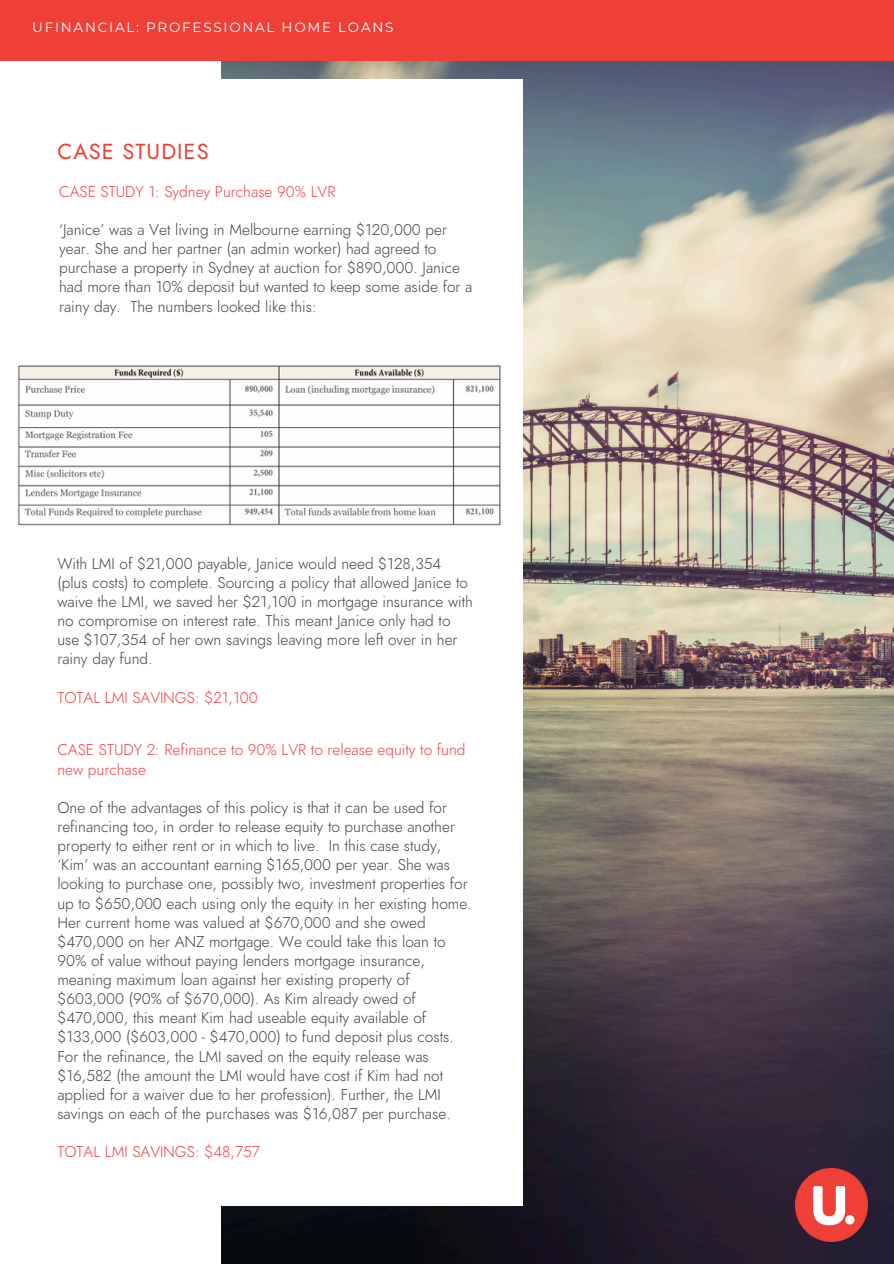
<style>
.page{position:relative;width:894px;height:1264px;background:#fff}
.page>*{position:absolute;margin:0;border:0;box-sizing:border-box;transform-origin:0 0}
.t1{font:italic 21.75px "Renner";letter-spacing:.05em;color:#ee3f36}
.t2{font:italic 300 15.45px/19.2px "Renner";color:#43443e}
.t3{font:italic 300 15.45px/19.2px "Renner";color:#ef4143}
.t4{font:13.5px "Montserrat";letter-spacing:.13em;color:#fff}
</style>
<div class="page">
<img style="left:222px;top:61px;width:671px;height:1202px">
<div style="left:0;top:79px;width:522px;height:1126px;background:#fff"></div>
<div style="left:0;top:0;width:893px;height:61px;background:#ee4037"></div>
<img style="left:18px;top:365px;width:483px;height:161px">
<img style="left:794px;top:1168px;width:72px;height:72px">
<h3 class="t4" style="left:32px;top:19px;width:362px">UFINANCIAL: PROFESSIONAL HOME LOANS</h3>
<h3 class="t1" style="left:57px;top:136px;width:153px">CASE STUDIES</h3>
<p class="t3" style="left:59px;top:182px;width:278px">CASE STUDY 1: Sydney Purchase 90% LVR</p>
<h1 class="t2" style="left:59px;top:221px;width:414px">‘Janice’ was a Vet living in Melbourne earning $120,000 per year. She and her partner (an admin worker) had agreed to purchase a property in Sydney at auction for $890,000. Janice had more than 10% deposit but wanted to keep some aside for a rainy day. The numbers looked like this:</h1>
<p class="t2" style="left:57px;top:554px;width:417px">With LMI of $21,000 payable, Janice would need $128,354 (plus costs) to complete. Sourcing a policy that allowed Janice to waive the LMI, we saved her $21,100 in mortgage insurance with no compromise on interest rate. This meant Janice only had to use $107,354 of her own savings leaving more left over in her rainy day fund.</p>
<h3 class="t3" style="left:57px;top:688px;width:202px">TOTAL LMI SAVINGS: $21,100</h3>
<h2 class="t3" style="left:57px;top:741px;width:409px">CASE STUDY 2: Refinance to 90% LVR to release equity to fund new purchase</h2>
<h3 class="t2" style="left:57px;top:798px;width:415px">One of the advantages of this policy is that it can be used for refinancing too, in order to release equity to purchase another property to either rent or in which to live. In this case study, ‘Kim’ was an accountant earning $165,000 per year. She was looking to purchase one, possibly two, investment properties for up to $650,000 each using only the equity in her existing home.<br>Her current home was valued at $670,000 and she owed $470,000 on her ANZ mortgage. We could take this loan to 90% of value without paying lenders mortgage insurance, meaning maximum loan against her existing property of $603,000 (90% of $670,000). As Kim already owed of $470,000, this meant Kim had useable equity available of $133,000 ($603,000 - $470,000) to fund deposit plus costs.<br>For the refinance, the LMI saved on the equity release was $16,582 (the amount the LMI would have cost if Kim had not applied for a waiver due to her profession). Further, the LMI savings on each of the purchases was $16,087 per purchase.</h3>
<h3 class="t3" style="left:57px;top:1142px;width:204px">TOTAL LMI SAVINGS: $48,757</h3>
</div>
